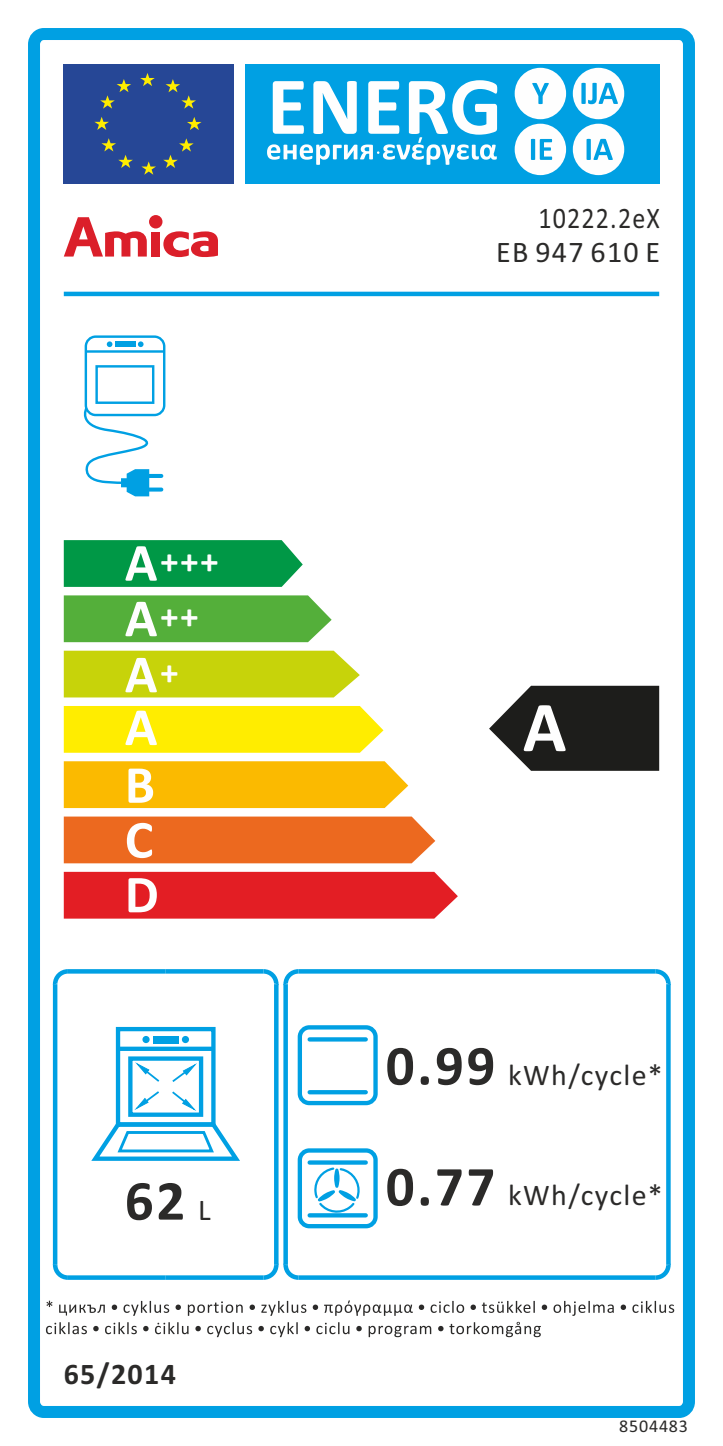
<style>
.page{position:relative;width:723px;height:1446px;background:#fff}
.page>*{position:absolute;margin:0;border:0;box-sizing:border-box;transform-origin:0 0}
.t1{font:700 72px "Calibri";color:#fefefe}
.t2{font:700 57px "Calibri";color:#2b2a29}
.t3{font:700 54px/54.9px "Calibri";color:#fefefe}
.t4{font:700 36px/55.5px "Calibri";color:#fefefe}
.t5{font:30px "Calibri";letter-spacing:.045em;color:#2b2a29}
.t6{font:30px "Calibri";letter-spacing:.045em;color:#2b2a29;scale:.87 1}
.t7{font:700 30px "Calibri";letter-spacing:.045em;color:#2b2a29}
.t8{font:18px "Calibri";letter-spacing:.045em;color:#2b2a29}
.s1{font-size:54px}
.s2{font-size:36px}
.s3{font-weight:400;font-size:30px}
.s4{font-weight:700;font-size:57px}
</style>
<div class="page">
<svg style="left:47px;top:1300px;width:134px;height:16px"></svg>
<svg style="left:188px;top:1301px;width:130px;height:15px"></svg>
<svg style="left:324px;top:1300px;width:100px;height:16px"></svg>
<svg style="left:430px;top:1301px;width:117px;height:12px"></svg>
<svg style="left:553px;top:1301px;width:121px;height:15px"></svg>
<svg style="left:46px;top:1322px;width:252px;height:15px"></svg>
<svg style="left:305px;top:1322px;width:236px;height:15px"></svg>
<div style="left:28px;top:28px;width:667px;height:1390px;border:12px solid #00a0e3;border-radius:10px"></div>
<div style="left:64px;top:64px;width:170px;height:119px;background:#264796"></div>
<svg style="left:141px;top:161px;width:15px;height:14px"></svg>
<svg style="left:140px;top:73px;width:15px;height:13px"></svg>
<svg style="left:187px;top:117px;width:15px;height:13px"></svg>
<svg style="left:94px;top:117px;width:15px;height:13px"></svg>
<svg style="left:100px;top:79px;width:31px;height:30px"></svg>
<svg style="left:101px;top:138px;width:32px;height:30px"></svg>
<svg style="left:163px;top:138px;width:31px;height:30px"></svg>
<svg style="left:166px;top:79px;width:30px;height:30px"></svg>
<div style="left:245px;top:64px;width:414px;height:119px;background:#00a0e3"></div>
<div style="left:515px;top:68px;width:51px;height:51px;background:#fefefe;border-radius:50%"></div>
<svg style="left:532px;top:83px;width:17px;height:21px"></svg>
<div style="left:573px;top:68px;width:51px;height:51px;background:#fefefe;border-radius:50%"></div>
<svg style="left:581px;top:83px;width:37px;height:21px"></svg>
<div style="left:515px;top:124px;width:51px;height:51px;background:#fefefe;border-radius:50%"></div>
<svg style="left:531px;top:139px;width:21px;height:21px"></svg>
<div style="left:573px;top:124px;width:51px;height:51px;background:#fefefe;border-radius:50%"></div>
<svg style="left:586px;top:139px;width:27px;height:21px"></svg>
<hr style="left:64px;top:292px;width:595px;height:4px;background:#00a0e3">
<div style="left:298px;top:1025px;width:80px;height:80px;border:4px solid #00a0e3;border-radius:9px"></div>
<svg style="left:310px;top:1037px;width:56px;height:4px"></svg>
<svg style="left:310px;top:1090px;width:56px;height:4px"></svg>
<div style="left:298px;top:1148px;width:80px;height:80px;border:4px solid #00a0e3;border-radius:9px"></div>
<svg style="left:310px;top:1160px;width:56px;height:4px"></svg>
<svg style="left:310px;top:1213px;width:56px;height:4px"></svg>
<svg style="left:312px;top:1167px;width:49px;height:50px"></svg>
<div style="left:85px;top:335px;width:80px;height:81px;border:2px solid #00a0e3;border-radius:10px"></div>
<hr style="left:86px;top:350px;width:78px;height:3px;background:#00a0e3">
<svg style="left:107px;top:341px;width:5px;height:6px"></svg>
<svg style="left:138px;top:341px;width:6px;height:6px"></svg>
<div style="left:115px;top:341px;width:20px;height:6px;background:#00a0e3"></div>
<div style="left:95px;top:365px;width:59px;height:39px;border:2px solid #00a0e3"></div>
<svg style="left:83px;top:406px;width:79px;height:90px"></svg>
<hr style="left:149px;top:474px;width:12px;height:4px;background:#00a0e3">
<svg style="left:149px;top:487px;width:12px;height:4px"></svg>
<div style="left:64px;top:595px;width:268px;height:47px;background:#54af3a"></div>
<div style="left:64px;top:706px;width:319px;height:47px;background:#ffed00"></div>
<div style="left:64px;top:761px;width:344px;height:47px;background:#fbba00"></div>
<div style="left:64px;top:816px;width:371px;height:47px;background:#ec691f"></div>
<div style="left:64px;top:872px;width:394px;height:46px;background:#e31e24"></div>
<div style="left:64px;top:651px;width:296px;height:46px;background:#c7d30a"></div>
<svg style="left:64px;top:540px;width:239px;height:47px;background:#0c9d4f"></svg>
<svg style="left:489px;top:686px;width:170px;height:85px;background:#383837"></svg>
<svg style="left:52px;top:969px;width:20px;height:19px"></svg>
<svg style="left:68px;top:969px;width:98px;height:4px"></svg>
<svg style="left:166px;top:969px;width:93px;height:4px"></svg>
<svg style="left:52px;top:1260px;width:16px;height:20px"></svg>
<div style="left:68px;top:1275px;width:98px;height:5px;background:#00a0e3"></div>
<div style="left:166px;top:1275px;width:97px;height:5px;background:#00a0e3"></div>
<hr style="left:53px;top:984px;width:4px;height:281px;background:#00a0e3">
<svg style="left:274px;top:988px;width:4px;height:272px"></svg>
<svg style="left:259px;top:969px;width:44px;height:19px"></svg>
<svg style="left:259px;top:1260px;width:39px;height:20px"></svg>
<div style="left:283px;top:984px;width:5px;height:281px;background:#00a0e3"></div>
<svg style="left:298px;top:969px;width:353px;height:4px"></svg>
<svg style="left:651px;top:969px;width:20px;height:15px"></svg>
<svg style="left:656px;top:1265px;width:15px;height:15px"></svg>
<div style="left:666px;top:984px;width:5px;height:281px;background:#00a0e3"></div>
<div style="left:298px;top:1275px;width:358px;height:5px;background:#00a0e3"></div>
<div style="left:116px;top:1027px;width:100px;height:99px;border:4px solid #00a0e3"></div>
<div style="left:118px;top:1046px;width:95px;height:5px;background:#00a0e3"></div>
<div style="left:142px;top:1036px;width:8px;height:7px;background:#00a0e3;border-radius:50%"></div>
<div style="left:182px;top:1036px;width:7px;height:7px;background:#00a0e3;border-radius:50%"></div>
<div style="left:153px;top:1036px;width:26px;height:7px;background:#00a0e3"></div>
<div style="left:128px;top:1056px;width:75px;height:61px;border:4px solid #00a0e3"></div>
<svg style="left:137px;top:1063px;width:23px;height:19px"></svg>
<svg style="left:91px;top:1118px;width:149px;height:43px"></svg>
<svg style="left:136px;top:1091px;width:23px;height:18px"></svg>
<svg style="left:172px;top:1064px;width:23px;height:46px"></svg>
<svg style="left:267px;top:80px;width:230px;height:85px"></svg>
<svg style="left:163px;top:231px;width:55px;height:26px"></svg>
<div style="left:151px;top:232px;width:9px;height:25px;background:#db1f2a"></div>
<div style="left:149px;top:215px;width:13px;height:13px;background:#db1f2a;border-radius:50%"></div>
<svg style="left:64px;top:217px;width:83px;height:40px"></svg>
<p class="t4" style="left:125px;top:536px;width:95px"><span class="s1">A</span>+++<br><span class="s1">A</span>++</p>
<h3 class="t3" style="left:125px;top:652px;width:55px;line-height:52.8px">A<span class="s2">+<br></span>A</h3>
<h3 class="t3" style="left:125px;top:762px;width:36px;text-align:justify">B C D</h3>
<h2 class="t2" style="left:125px;top:1177px;width:87px">62 <span class="s3">L</span></h2>
<p class="t7" style="left:64px;top:1361px;width:114px">65/2014</p>
<p class="t6" style="left:538px;top:206px;width:141px">10222.2eX</p>
<p class="t5" style="left:496px;top:239px;width:165px">EB 947 610 E</p>
<h1 class="t1" style="left:523px;top:697px;width:45px">A</h1>
<p class="t5" style="left:386px;top:1062px;width:279px"><span class="s4">0.99</span> kWh/cycle*</p>
<p class="t5" style="left:386px;top:1183px;width:279px"><span class="s4">0.77</span> kWh/cycle*</p>
<p class="t8" style="left:619px;top:1418px;width:70px">8504483</p>
</div>
